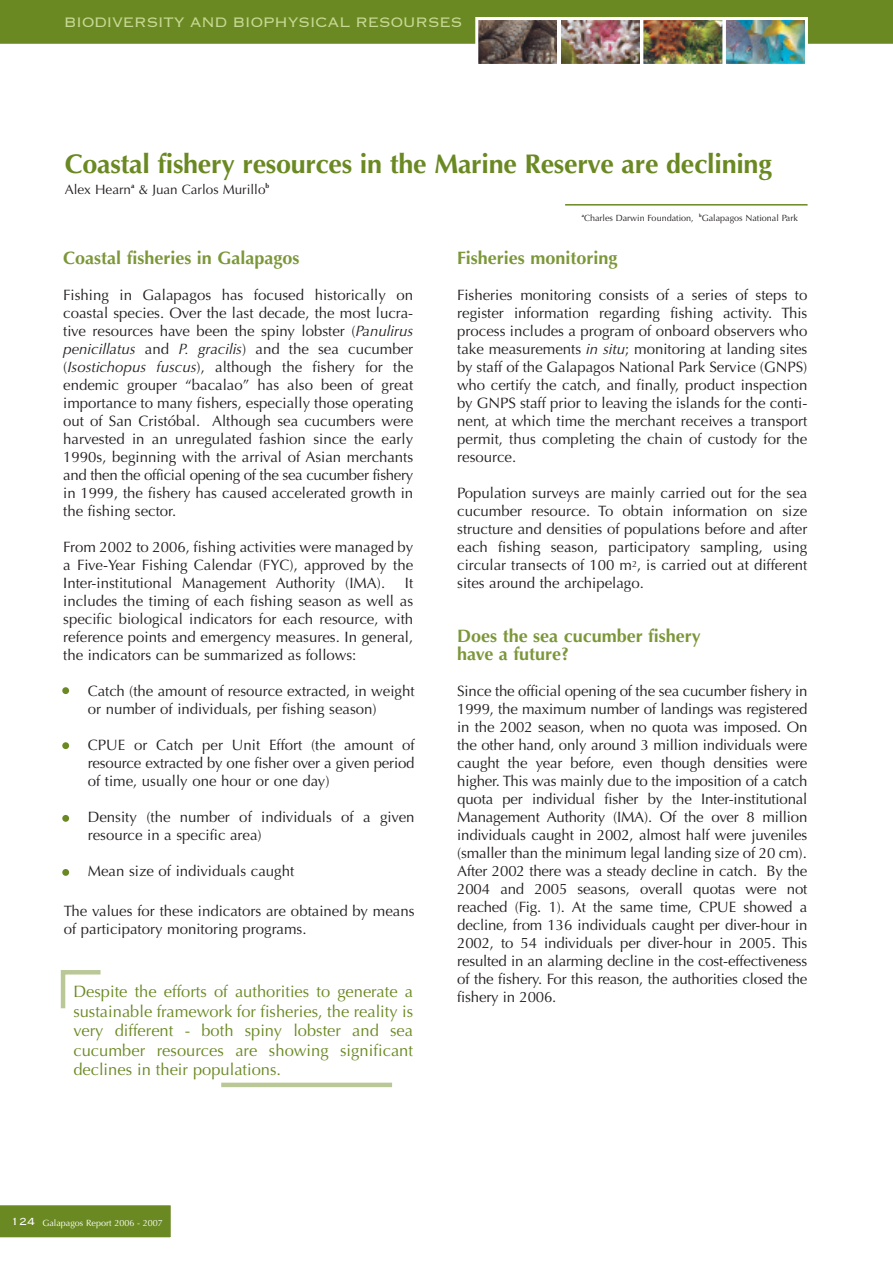
<style>
.page{position:relative;width:893px;height:1263px;background:#fff}
.page>*{position:absolute;margin:0;border:0;box-sizing:border-box;transform-origin:0 0}
.t1{font:700 27px "Optima";letter-spacing:-.01em;color:#6a8922}
.t2{font:700 18px/18px "Optima";color:#7c973a}
.t3{font:300 18px "Copperplate";letter-spacing:-.03em;color:#c7d993}
.t4{font:16.5px/19.5px "Optima";color:#6a8922;text-align:justify}
.t5{font:15px/18px "Optima";color:#231f20;text-align:justify}
.t6{font:13.5px "Optima";color:#231f20}
.t7{font:9px "Optima";color:#231f20}
.t8{font:9px "Optima";color:#fff}
.t9{font:700 6.75px "Optima";color:#231f20}
.t10{font:700 4.5px "Optima";color:#231f20}
.s1{font-style:italic}
.s2{font-family:"Copperplate";font-weight:300;font-size:13.5px}
</style>
<div class="page">
<div style="left:0;top:0;width:893px;height:44px;background:#6a8922"></div>
<div style="left:0;top:1205px;width:171px;height:33px;background:#6a8922"></div>
<img style="left:479px;top:21px;width:77px;height:42px">
<div style="left:475px;top:17px;width:85px;height:50px;border:3px solid #fff"></div>
<img style="left:562px;top:21px;width:77px;height:42px">
<div style="left:558px;top:17px;width:85px;height:50px;border:3px solid #fff"></div>
<img style="left:727px;top:21px;width:77px;height:42px">
<div style="left:723px;top:17px;width:85px;height:50px;border:3px solid #fff"></div>
<img style="left:644px;top:21px;width:77px;height:42px">
<div style="left:640px;top:17px;width:85px;height:50px;border:3px solid #fff"></div>
<hr style="left:565px;top:204px;width:243px;height:2px;background:#6a8922">
<svg style="left:60px;top:970px;width:41px;height:39px"></svg>
<hr style="left:221px;top:1083px;width:171px;height:4px;background:#bac897">
<div style="left:62px;top:687px;width:7px;height:7px;background:#6a8922;border-radius:50%"></div>
<div style="left:62px;top:742px;width:7px;height:7px;background:#6a8922;border-radius:50%"></div>
<div style="left:62px;top:815px;width:7px;height:7px;background:#6a8922;border-radius:50%"></div>
<div style="left:62px;top:869px;width:7px;height:7px;background:#6a8922;border-radius:50%"></div>
<p class="t3" style="left:64px;top:10px;width:400px">BIODIVERSITY AND BIOPHYSICAL RESOURSES</p>
<h1 class="t1" style="left:65px;top:148px;width:709px">Coastal fishery resources in the Marine Reserve are declining</h1>
<p class="t6" style="left:65px;top:182px;width:68px">Alex Hearn</p>
<p class="t9" style="left:131px;top:182px;width:5px">a</p>
<p class="t6" style="left:139px;top:182px;width:128px">&amp; Juan Carlos Murillo</p>
<p class="t9" style="left:266px;top:182px;width:5px">b</p>
<p class="t10" style="left:582px;top:212px;width:4px">a</p>
<p class="t7" style="left:584px;top:212px;width:111px">Charles Darwin Foundation,</p>
<p class="t10" style="left:699px;top:212px;width:4px">b</p>
<p class="t7" style="left:702px;top:212px;width:98px">Galapagos National Park</p>
<p class="t2" style="left:457px;top:249px;width:162px">Fisheries monitoring</p>
<p class="t5" style="left:457px;top:286px;width:352px">Fisheries monitoring consists of a series of steps to register information regarding fishing activity. This process includes a program of onboard observers who take measurements <span class="s1">in situ</span>; monitoring at landing sites by staff of the Galapagos National Park Service (GNPS) who certify the catch, and finally, product inspection by GNPS staff prior to leaving the islands for the conti&shy;nent, at which time the merchant receives a transport permit, thus completing the chain of custody for the resource.</p>
<p class="t5" style="left:457px;top:484px;width:352px">Population surveys are mainly carried out for the sea cucumber resource. To obtain information on size structure and densities of populations before and after each fishing season, participatory sampling, using circular transects of 100 m<sup>2</sup>, is carried out at different sites around the archipelago.</p>
<p class="t2" style="left:457px;top:627px;width:245px">Does the sea cucumber fishery have a future?</p>
<p class="t5" style="left:457px;top:682px;width:352px">Since the official opening of the sea cucumber fishery in 1999, the maximum number of landings was registered in the 2002 season, when no quota was imposed. On the other hand, only around 3 million individuals were caught the year before, even though densities were higher. This was mainly due to the imposition of a catch quota per individual fisher by the Inter-institutional Management Authority (IMA). Of the over 8 million individuals caught in 2002, almost half were juveniles (smaller than the minimum legal landing size of 20 cm).<br>After 2002 there was a steady decline in catch. By the 2004 and 2005 seasons, overall quotas were not reached (Fig. 1). At the same time, CPUE showed a decline, from 136 individuals caught per diver-hour in 2002, to 54 individuals per diver-hour in 2005. This resulted in an alarming decline in the cost-effectiveness of the fishery. For this reason, the authorities closed the</p>
<p class="t4" style="left:73px;top:982px;width:341px">Despite the efforts of authorities to generate a</p>
<p class="t5" style="left:457px;top:988px;width:101px">fishery in 2006.</p>
<p class="t4" style="left:73px;top:1002px;width:341px">sustainable framework for fisheries, the reality is very different - both spiny lobster and sea cucumber resources are showing significant declines in their populations.</p>
<p class="t2" style="left:63px;top:249px;width:238px">Coastal fisheries in Galapagos</p>
<p class="t5" style="left:63px;top:286px;width:351px">Fishing in Galapagos has focused historically on coastal species. Over the last decade, the most lucra&shy;tive resources have been the spiny lobster (<span class="s1">Panulirus penicillatus</span> and <span class="s1">P. gracilis</span>) and the sea cucumber (<span class="s1">Isostichopus fuscus</span>), although the fishery for the endemic grouper “bacalao” has also been of great importance to many fishers, especially those operating out of San Cristóbal. Although sea cucumbers were harvested in an unregulated fashion since the early 1990s, beginning with the arrival of Asian merchants and then the official opening of the sea cucumber fishery in 1999, the fishery has caused accelerated growth in the fishing sector.</p>
<p class="t5" style="left:63px;top:538px;width:351px">From 2002 to 2006, fishing activities were managed by a Five-Year Fishing Calendar (FYC), approved by the Inter-institutional Management Authority (IMA).</p>
<p class="t5" style="left:63px;top:574px;width:351px;text-indent:342px">It includes the timing of each fishing season as well as specific biological indicators for each resource, with reference points and emergency measures. In general, the indicators can be summarized as follows:</p>
<p class="t5" style="left:88px;top:682px;width:328px">Catch (the amount of resource extracted, in weight or number of individuals, per fishing season)</p>
<p class="t5" style="left:88px;top:736px;width:328px">CPUE or Catch per Unit Effort (the amount of resource extracted by one fisher over a given period of time, usually one hour or one day)</p>
<p class="t5" style="left:88px;top:808px;width:328px">Density (the number of individuals of a given resource in a specific area)</p>
<p class="t5" style="left:88px;top:862px;width:208px">Mean size of individuals caught</p>
<p class="t5" style="left:64px;top:902px;width:352px">The values for these indicators are obtained by means of participatory monitoring programs.</p>
<p class="t8" style="left:11px;top:1217px;width:154px"><span class="s2">124</span> Galapagos Report 2006 - 2007</p>
</div>
